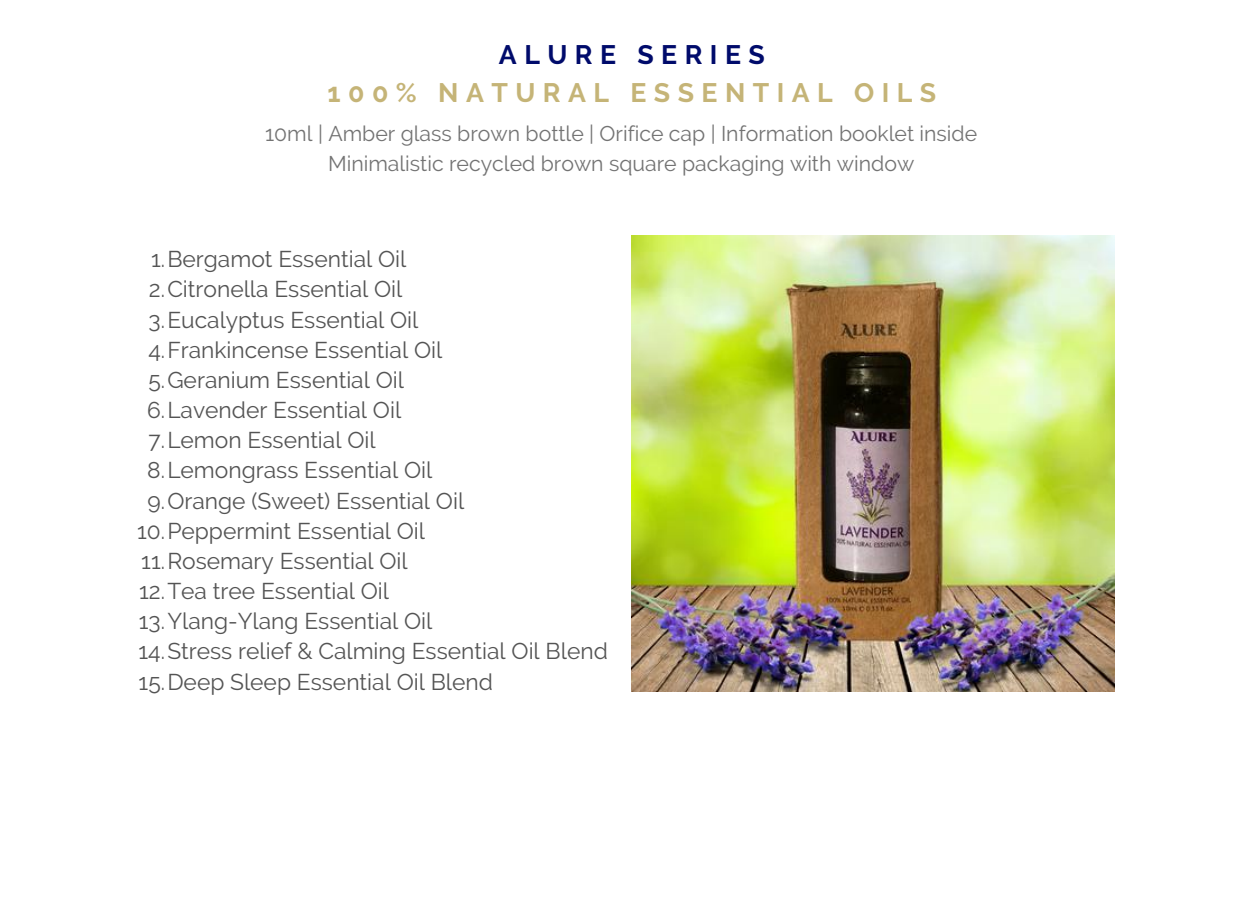
<style>
.page{position:relative;width:1249px;height:900px;background:#fff}
.page>*{position:absolute;margin:0;border:0;box-sizing:border-box;transform-origin:0 0}
.t1{font:700 26.75px "Raleway";letter-spacing:.28em;color:#c5b477}
.t2{font:700 26.75px "Raleway";letter-spacing:.28em;color:#000b6b}
.t3{font:22.75px "Raleway";color:#545454}
.t4{font:21.25px/29.8px "Raleway";color:#737373;text-align:center}
</style>
<div class="page">
<img style="left:632px;top:236px;width:482px;height:456px">
<p class="t2" style="left:499px;top:39px;width:267px">ALURE SERIES</p>
<p class="t1" style="left:328px;top:77px;width:610px">100% NATURAL ESSENTIAL OILS</p>
<p class="t4" style="left:265px;top:119px;width:713px">10ml | Amber glass brown bottle | Orifice cap | Information booklet inside<br>Minimalistic recycled brown square packaging with window</p>
<p class="t3" style="left:151px;top:246px;width:257px">1.Bergamot Essential Oil</p>
<p class="t3" style="left:149px;top:276px;width:255px">2.Citronella Essential Oil</p>
<p class="t3" style="left:149px;top:306px;width:271px">3.Eucalyptus Essential Oil</p>
<p class="t3" style="left:148px;top:336px;width:295px">4.Frankincense Essential Oil</p>
<p class="t3" style="left:148px;top:367px;width:257px">5.Geranium Essential Oil</p>
<p class="t3" style="left:147px;top:397px;width:256px">6.Lavender Essential Oil</p>
<p class="t3" style="left:149px;top:427px;width:228px">7.Lemon Essential Oil</p>
<p class="t3" style="left:147px;top:457px;width:287px">8.Lemongrass Essential Oil</p>
<p class="t3" style="left:147px;top:487px;width:318px">9.Orange (Sweet) Essential Oil</p>
<p class="t3" style="left:137px;top:517px;width:289px">10.Peppermint Essential Oil</p>
<p class="t3" style="left:141px;top:548px;width:268px">11.Rosemary Essential Oil</p>
<p class="t3" style="left:139px;top:578px;width:251px">12.Tea tree Essential Oil</p>
<p class="t3" style="left:139px;top:608px;width:295px">13.Ylang-Ylang Essential Oil</p>
<p class="t3" style="left:139px;top:638px;width:471px">14.Stress relief &amp; Calming Essential Oil Blend</p>
<p class="t3" style="left:139px;top:668px;width:356px">15.Deep Sleep Essential Oil Blend</p>
</div>
